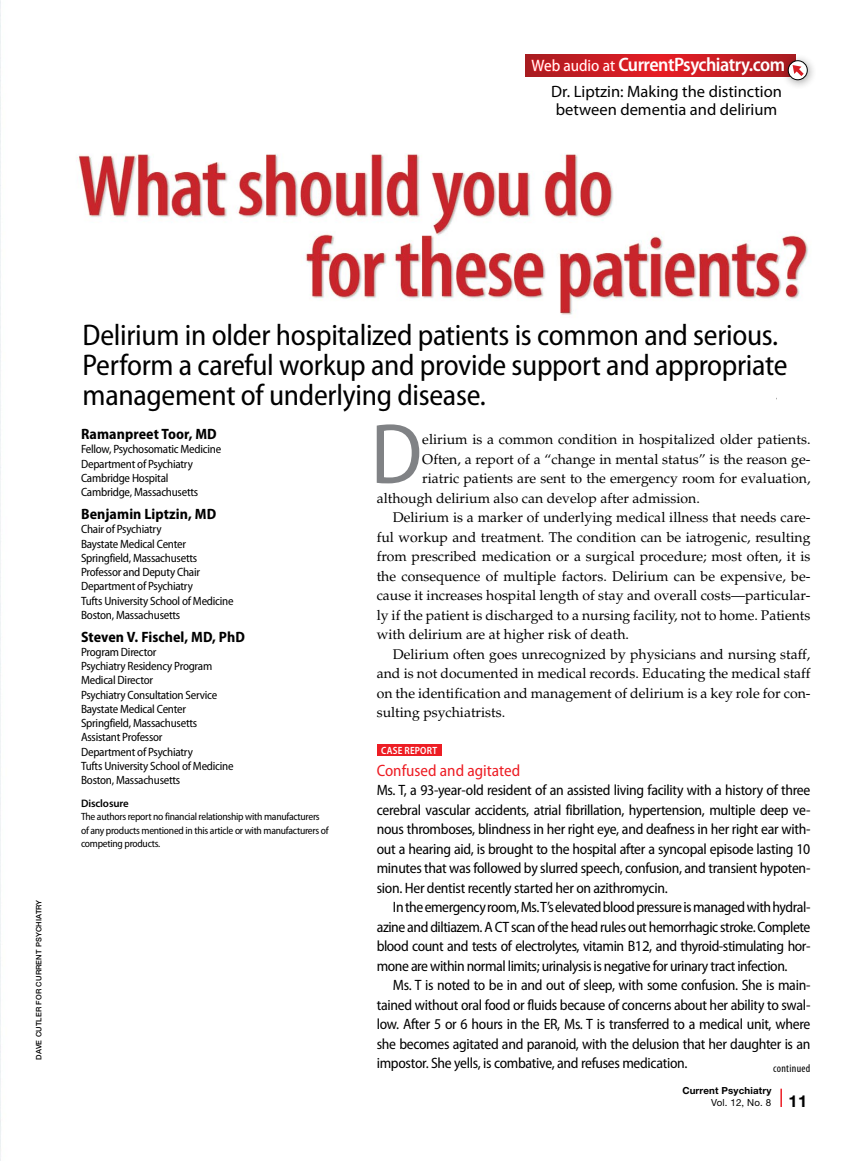
<style>
.page{position:relative;width:851px;height:1161px;background:#fff}
.page>*{position:absolute;margin:0;border:0;box-sizing:border-box;transform-origin:0 0}
.Body_Drop_Cap{font:semi-condensed 86.25px "Myriad Pro";color:#808285}
.t1{font:semi-condensed 30px/30px "Myriad Pro";letter-spacing:-.01em;color:#000}
.t2{font:600 semi-condensed 19.5px "Myriad Pro";letter-spacing:-.025em;color:#fff}
.t3{font:16.5px/18px "Myriad Pro";color:#000}
.H1_Case{font:semi-condensed 16.5px "Myriad Pro";color:#ed1d24}
.t4{font:700 16.5px "Helvetica Neue LT Std";color:#000}
.Case_Study_2{font:semi-condensed 15px/19.5px "Myriad Pro";letter-spacing:-.03em;color:#000;text-align:justify}
.Case_Study_1{font:semi-condensed 15px/19.5px "Myriad Pro";letter-spacing:-.02em;color:#000;text-align:justify}
.Author_Name{font:700 semi-condensed 15px "Myriad Pro";letter-spacing:.005em;color:#000}
.Body_2{font:14.1px/19.5px "Palatino LT Std";color:#000;text-align:justify}
.Body_Drop_Cap-2{font:14.1px "Palatino LT Std";color:#000}
.Author_Af{font:semi-condensed 12px "Myriad Pro";letter-spacing:-.02em;color:#000}
.t5{font:condensed 11.25px "Myriad Pro";letter-spacing:.03em;color:#000}
.Disclosure_Hed{font:600 10.8px "Myriad Pro";letter-spacing:-.01em;color:#000}
.Disclosure{font:semi-condensed 10.5px/13.5px "Myriad Pro";letter-spacing:-.025em;color:#000}
.t6{font:600 semi-condensed 10.5px "Myriad Pro";letter-spacing:.02em;color:#fff;scale:.95 1}
.t7{font:700 9.75px "Helvetica Neue LT Std";letter-spacing:.015em;color:#000}
.t8{font:9.75px "Helvetica Neue LT Std";letter-spacing:.015em;color:#000}
.t9{font:500 7.5px "Helvetica Neue LT Std";letter-spacing:.02em;color:#000}
.s1{font-weight:400;font-size:16.5px}
.s2{font-stretch:normal}
</style>
<div class="page">
<img style="left:0;top:0;width:808px;height:1161px">
<div style="left:377px;top:744px;width:64px;height:12px;background:#ed1d24"></div>
<svg style="left:780px;top:1089px;width:1px;height:18px"></svg>
<svg style="left:525px;top:54px;width:254px;height:23px;background:#cb1c23"></svg>
<div style="left:779px;top:52px;width:37px;height:37px;background:#000;opacity:.4"></div>
<svg style="left:788px;top:61px;width:19px;height:19px"></svg>
<div style="left:787px;top:60px;width:20px;height:20px;border:1px solid #000;border-radius:50%"></div>
<svg style="left:792px;top:65px;width:11px;height:11px"></svg>
<svg style="left:532px;top:59px;width:82px;height:12px"></svg>
<p class="t2" style="left:531px;top:52px;width:255px"><span class="s1">Web audio at</span> CurrentPsychiatry.com</p>
<p class="t3" style="left:551px;top:82px;width:232px">Dr. Liptzin: Making the distinction between dementia and delirium</p>
<p class="t9" style="left:34px;top:1060px;width:161px;rotate:-90deg">DAVE CUTLER FOR CURRENT PSYCHIATRY</p>
<p class="t1" style="left:82px;top:320px;width:706px">Delirium in older hospitalized patients is common and serious.<br>Perform a careful workup and provide support and appropriate management of underlying disease.</p>
<p class="Author_Name" style="left:81px;top:424px;width:137px">Ramanpreet Toor, MD</p>
<p class="Author_Af" style="left:81px;top:442px;width:142px">Fellow, Psychosomatic Medicine</p>
<p class="Author_Af" style="left:81px;top:456px;width:113px">Department of Psychiatry</p>
<p class="Author_Af" style="left:81px;top:471px;width:89px">Cambridge Hospital</p>
<p class="Author_Af" style="left:81px;top:485px;width:119px">Cambridge, Massachusetts</p>
<p class="Author_Name" style="left:81px;top:504px;width:137px">Benjamin Liptzin, MD</p>
<p class="Author_Af" style="left:81px;top:522px;width:82px">Chair of Psychiatry</p>
<p class="Author_Af" style="left:81px;top:536px;width:106px">Baystate Medical Center</p>
<p class="Author_Af" style="left:81px;top:550px;width:118px">Springfield, Massachusetts</p>
<p class="Author_Af" style="left:81px;top:565px;width:121px">Professor and Deputy Chair</p>
<p class="Author_Af" style="left:81px;top:579px;width:113px">Department of Psychiatry</p>
<p class="Author_Af" style="left:81px;top:593px;width:154px">Tufts University School of Medicine</p>
<p class="Author_Af" style="left:81px;top:607px;width:101px">Boston, Massachusetts</p>
<p class="Author_Name" style="left:81px;top:627px;width:165px">Steven V. Fischel, MD, PhD</p>
<p class="Author_Af" style="left:81px;top:645px;width:77px">Program Director</p>
<p class="Author_Af" style="left:81px;top:659px;width:133px">Psychiatry Residency Program</p>
<p class="Author_Af" style="left:81px;top:673px;width:74px">Medical Director</p>
<p class="Author_Af" style="left:81px;top:687px;width:138px">Psychiatry Consultation Service</p>
<p class="Author_Af" style="left:81px;top:702px;width:106px">Baystate Medical Center</p>
<p class="Author_Af" style="left:81px;top:716px;width:118px">Springfield, Massachusetts</p>
<p class="Author_Af" style="left:81px;top:730px;width:83px">Assistant Professor</p>
<p class="Author_Af" style="left:81px;top:744px;width:113px">Department of Psychiatry</p>
<p class="Author_Af" style="left:81px;top:759px;width:154px">Tufts University School of Medicine</p>
<p class="Author_Af" style="left:81px;top:773px;width:101px">Boston, Massachusetts</p>
<p class="Disclosure_Hed" style="left:81px;top:796px;width:49px">Disclosure</p>
<p class="Disclosure" style="left:81px;top:810px;width:249px">The authors report no financial relationship with manufacturers of any products mentioned in this article or with manufacturers of competing products.</p>
<p class="Body_Drop_Cap" style="left:370px;top:401px;width:53px">D</p>
<p class="Body_Drop_Cap-2" style="left:422px;top:431px;width:389px">elirium is a common condition in hospitalized older patients.</p>
<p class="Body_Drop_Cap-2" style="left:422px;top:450px;width:389px">Often, a report of a “change in mental status” is the reason ge-</p>
<p class="Body_Drop_Cap-2" style="left:422px;top:470px;width:389px">riatric patients are sent to the emergency room for evaluation,</p>
<p class="Body_Drop_Cap-2" style="left:377px;top:489px;width:324px">although delirium also can develop after admission.</p>
<p class="Body_2" style="left:377px;top:508px;width:435px;text-indent:16px">Delirium is a marker of underlying medical illness that needs care&shy;ful workup and treatment. The condition can be iatrogenic, resulting from prescribed medication or a surgical procedure; most often, it is the consequence of multiple factors. Delirium can be expensive, be&shy;cause it increases hospital length of stay and overall costs—particular&shy;ly if the patient is discharged to a nursing facility, not to home. Patients with delirium are at higher risk of death.</p>
<p class="Body_2" style="left:377px;top:644px;width:435px;text-indent:16px">Delirium often goes unrecognized by physicians and nursing staff, and is not documented in medical records. Educating the medical staff on the identification and management of delirium is a key role for con&shy;sulting psychiatrists.</p>
<p class="t6" style="left:381px;top:744px;width:60px">CASE REPORT</p>
<p class="H1_Case" style="left:377px;top:760px;width:145px">Confused and agitated</p>
<p class="Case_Study_1" style="left:377px;top:780px;width:435px">Ms. T, a 93-year-old resident of an assisted living facility with a history of three cerebral vascular accidents, atrial fibrillation, hypertension, multiple deep ve&shy;nous thromboses, blindness in her right eye, and deafness in her right ear with&shy;out a hearing aid, is brought to the hospital after a syncopal episode lasting 10 minutes that was followed by slurred speech, confusion, and transient hypoten&shy;sion. Her dentist recently started her on azithromycin.</p>
<p class="Case_Study_2" style="left:377px;top:897px;width:435px;text-indent:16px">In the emergency room, Ms. T’s elevated blood pressure is managed with hydral&shy;azine and diltiazem. A CT scan of the head rules out hemorrhagic stroke. Complete blood count and tests of electrolytes, vitamin B<span class="s2">12</span>, and thyroid-stimulating hor&shy;mone are within normal limits; urinalysis is negative for urinary tract infection.</p>
<p class="Case_Study_2" style="left:377px;top:975px;width:435px;text-indent:16px">Ms. T is noted to be in and out of sleep, with some confusion. She is main&shy;tained without oral food or fluids because of concerns about her ability to swal&shy;low. After 5 or 6 hours in the ER, Ms. T is transferred to a medical unit, where she becomes agitated and paranoid, with the delusion that her daughter is an impostor. She yells, is combative, and refuses medication.</p>
<p class="t7" style="left:682px;top:1085px;width:90px">Current Psychiatry</p>
<p class="t8" style="left:711px;top:1097px;width:62px">Vol. 12, No. 8</p>
<p class="t4" style="left:788px;top:1091px;width:20px">11</p>
<p class="t5" style="left:773px;top:1061px;width:39px">continued</p>
</div>
